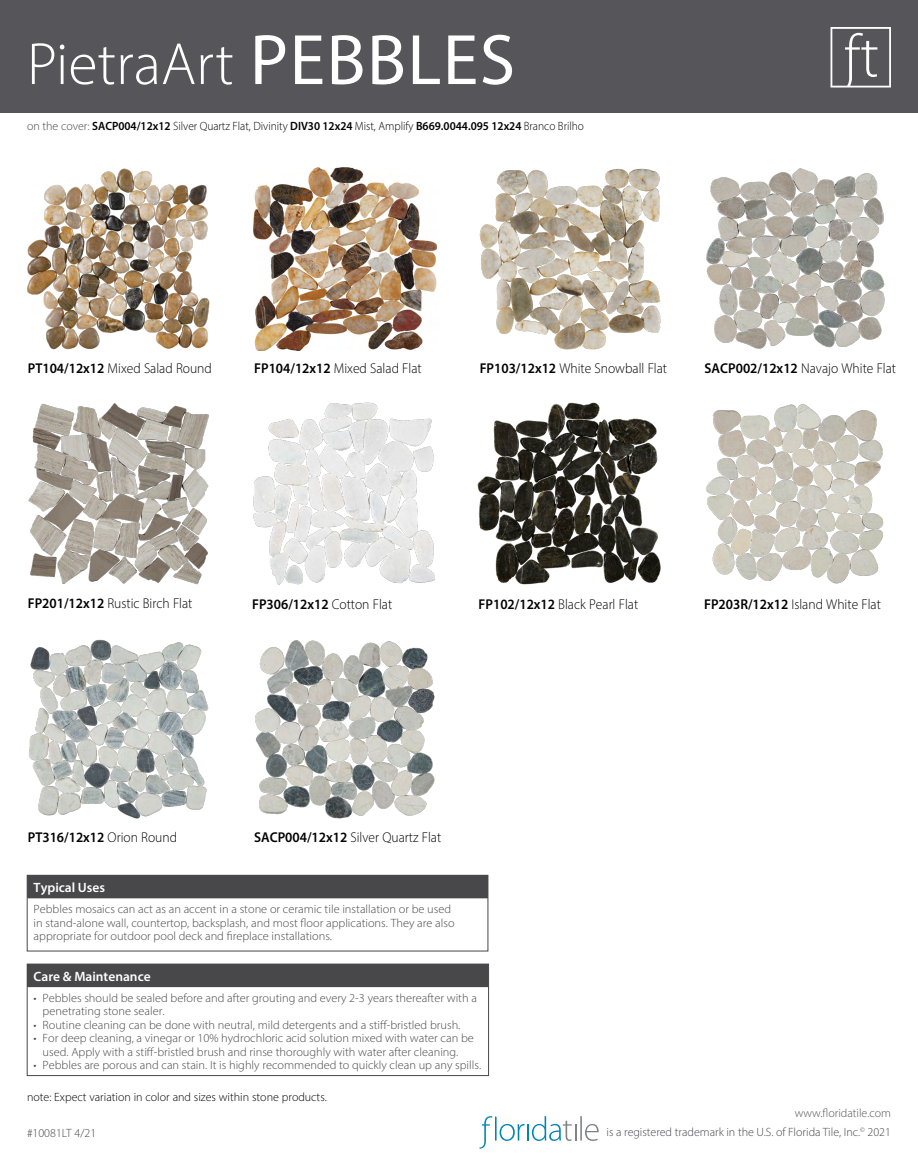
<style>
.page{position:relative;width:918px;height:1175px;background:#fff}
.page>*{position:absolute;margin:0;border:0;box-sizing:border-box;transform-origin:0 0}
.t1{font:300 60px "Myriad Pro";color:#fff}
.t2{font:300 14.25px "Myriad Pro";color:#000;scale:.95 1}
.t3{font:600 14.25px "Myriad Pro";color:#000;scale:.95 1}
.t4{font:600 13.5px "Myriad Pro";color:#fff}
.t5{font:300 12px/13.5px "Myriad Pro";color:#48484a}
.t6{font:300 12px "Myriad Pro";color:#000;scale:.95 1}
.t7{font:300 12px "Myriad Pro";color:#454649}
.t8{font:300 12px "Myriad Pro";color:#000}
.t9{font:300 12px "Myriad Pro";color:#555458}
.s1{font-weight:400;font-size:72px}
.s2{color:#454649}
.s3{font-weight:600}
.s4{font-weight:300}
</style>
<div class="page">
<div style="left:0;top:0;width:918px;height:113px;background:#55555a"></div>
<svg style="left:480px;top:1116px;width:119px;height:32px"></svg>
<svg style="left:831px;top:27px;width:60px;height:60px"></svg>
<img style="left:478px;top:402px;width:183px;height:183px">
<img style="left:479px;top:168px;width:182px;height:182px">
<img style="left:27px;top:168px;width:183px;height:182px">
<img style="left:253px;top:168px;width:184px;height:182px">
<img style="left:253px;top:402px;width:182px;height:183px">
<img style="left:706px;top:168px;width:179px;height:181px">
<img style="left:28px;top:403px;width:181px;height:182px">
<img style="left:706px;top:404px;width:178px;height:180px">
<img style="left:28px;top:639px;width:181px;height:180px">
<img style="left:255px;top:640px;width:180px;height:179px">
<div style="left:28px;top:875px;width:460px;height:22px;background:#48484a"></div>
<hr style="left:27px;top:897px;width:461px;height:1px;background:#48484a">
<div style="left:27px;top:875px;width:461px;height:76px;border:1px solid #48484a"></div>
<div style="left:28px;top:964px;width:460px;height:22px;background:#48484a"></div>
<hr style="left:27px;top:986px;width:461px;height:1px;background:#48484a">
<div style="left:27px;top:963px;width:462px;height:112px;border:1px solid #48484a"></div>
<h1 class="t1" style="left:27px;top:28px;width:490px">PietraArt <span class="s1">PEBBLES</span></h1>
<p class="t6" style="left:27px;top:119px;width:588px"><span class="s2">on the cover:</span> <span class="s3">SACP004/12x12</span> Silver Quartz Flat, Divinity <span class="s3">DIV30 12x24</span> Mist, Amplify <span class="s3">B669.0044.095 12x24</span> Branco Brilho</p>
<p class="t2" style="left:28px;top:360px;width:195px"><span class="s3">PT104/12x12</span> Mixed Salad Round</p>
<p class="t2" style="left:254px;top:360px;width:178px"><span class="s3">FP104/12x12</span> Mixed Salad Flat</p>
<p class="t2" style="left:480px;top:360px;width:199px"><span class="s3">FP103/12x12</span> White Snowball Flat</p>
<p class="t2" style="left:705px;top:360px;width:203px"><span class="s3">SACP002/12x12</span> Navajo White Flat</p>
<p class="t2" style="left:28px;top:595px;width:175px"><span class="s3">FP201/12x12</span> Rustic Birch Flat</p>
<p class="t2" style="left:704px;top:595px;width:188px"><span class="s3">FP203R/12x12</span> Island White Flat</p>
<p class="t3" style="left:252px;top:594px;width:149px">FP306/12x12 <span class="s4">Cotton Flat</span></p>
<p class="t2" style="left:479px;top:595px;width:170px"><span class="s3">FP102/12x12</span> Black Pearl Flat</p>
<p class="t3" style="left:28px;top:827px;width:159px">PT316/12x12 <span class="s4">Orion Round</span></p>
<p class="t2" style="left:254px;top:828px;width:198px"><span class="s3">SACP004/12x12</span> Silver Quartz Flat</p>
<p class="t4" style="left:34px;top:878px;width:73px">Typical Uses</p>
<p class="t5" style="left:34px;top:902px;width:423px">Pebbles mosaics can act as an accent in a stone or ceramic tile installation or be used in stand-alone wall, countertop, backsplash, and most floor applications. They are also appropriate for outdoor pool deck and fireplace installations.</p>
<p class="t4" style="left:34px;top:967px;width:119px">Care &amp; Maintenance</p>
<p class="t5" style="left:43px;top:991px;width:436px;text-indent:-9px">• Pebbles should be sealed before and after grouting and every 2-3 years thereafter with a penetrating stone sealer.</p>
<p class="t5" style="left:34px;top:1018px;width:428px">• Routine cleaning can be done with neutral, mild detergents and a stiff-bristled brush.</p>
<p class="t5" style="left:34px;top:1031px;width:442px;text-align:center">• For deep cleaning, a vinegar or 10% hydrochloric acid solution mixed with water can be used. Apply with a stiff-bristled brush and rinse thoroughly with water after cleaning.</p>
<p class="t5" style="left:34px;top:1058px;width:449px">• Pebbles are porous and can stain. It is highly recommended to quickly clean up any spills.</p>
<p class="t8" style="left:27px;top:1090px;width:301px">note: Expect variation in color and sizes within stone products.</p>
<p class="t9" style="left:795px;top:1106px;width:98px">www.floridatile.com</p>
<p class="t7" style="left:27px;top:1125px;width:71px">#10081LT 4/21</p>
<p class="t7" style="left:607px;top:1124px;width:286px">is a registered trademark in the U.S. of Florida Tile, Inc.<sup>©</sup> 2021</p>
</div>
